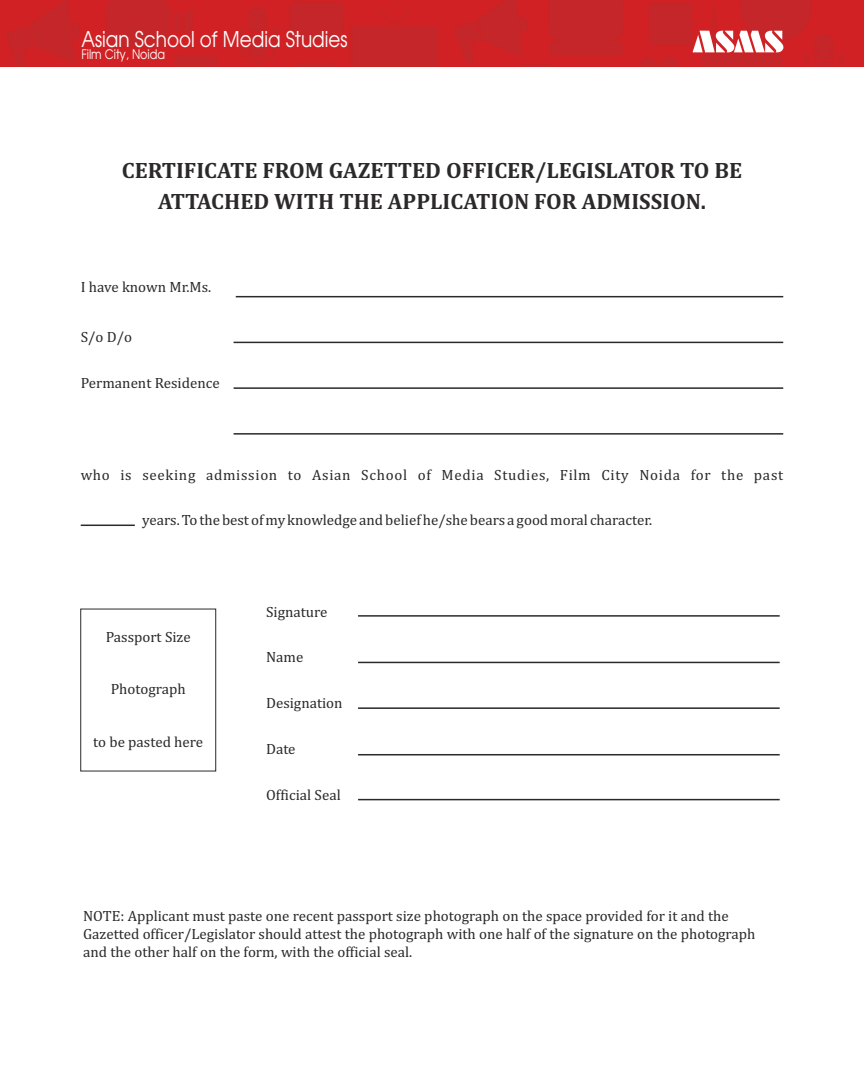
<style>
.page{position:relative;width:864px;height:1080px;background:#fff}
.page>*{position:absolute;margin:0;border:0;box-sizing:border-box;transform-origin:0 0}
.t1{font:700 22.5px/31.5px "Cambria";color:#2b2929;text-align:center}
.t2{font:100 21.75px "Avant Garde";color:#fff}
.t3{font:15px/17.5px "Cambria";color:#2b2929}
.t4{font:15px "Cambria";letter-spacing:.045em;color:#2b2929}
.t5{font:100 13.2px "Avant Garde";color:#fff}
</style>
<div class="page">
<hr style="left:236px;top:296px;width:547px;height:1px;background:#2b2929">
<hr style="left:234px;top:342px;width:549px;height:1px;background:#2b2929">
<hr style="left:234px;top:387px;width:549px;height:2px;background:#2b2929">
<hr style="left:234px;top:433px;width:549px;height:2px;background:#2b2929">
<hr style="left:81px;top:525px;width:54px;height:1px;background:#2b2929">
<hr style="left:358px;top:615px;width:422px;height:2px;background:#2b2929">
<hr style="left:358px;top:662px;width:422px;height:1px;background:#2b2929">
<hr style="left:358px;top:707px;width:422px;height:2px;background:#2b2929">
<hr style="left:358px;top:754px;width:422px;height:1px;background:#2b2929">
<hr style="left:358px;top:799px;width:422px;height:1px;background:#2b2929">
<img style="left:0;top:0;width:864px;height:66px">
<svg style="left:693px;top:31px;width:90px;height:21px"></svg>
<h2 class="t2" style="left:81px;top:30px;width:268px">Asian School of Media Studies</h2>
<p class="t5" style="left:81px;top:49px;width:85px">Film City, Noida</p>
<h1 class="t1" style="left:122px;top:156px;width:622px">CERTIFICATE FROM GAZETTED OFFICER/LEGISLATOR TO BE<br>ATTACHED WITH THE APPLICATION FOR ADMISSION.</h1>
<p class="t3" style="left:81px;top:280px;width:132px">I have known Mr.Ms.</p>
<p class="t3" style="left:81px;top:329px;width:53px">S/o D/o</p>
<p class="t3" style="left:81px;top:375px;width:140px">Permanent Residence</p>
<p class="t4" style="left:81px;top:468px;width:704px">who is seeking admission to Asian School of Media Studies, Film City Noida for the past</p>
<p class="t3" style="left:142px;top:512px;width:512px">years. To the best of my knowledge and belief he/she bears a good moral character.</p>
<p class="t3" style="left:106px;top:629px;width:87px">Passport Size</p>
<p class="t3" style="left:111px;top:682px;width:76px">Photograph</p>
<p class="t3" style="left:93px;top:734px;width:111px">to be pasted here</p>
<p class="t3" style="left:266px;top:604px;width:63px">Signature</p>
<p class="t3" style="left:266px;top:650px;width:39px">Name</p>
<p class="t3" style="left:266px;top:695px;width:78px">Designation</p>
<p class="t3" style="left:266px;top:741px;width:31px">Date</p>
<p class="t3" style="left:266px;top:787px;width:76px">Official Seal</p>
<p class="t3" style="left:83px;top:908px;width:674px">NOTE: Applicant must paste one recent passport size photograph on the space provided for it and the<br>Gazetted officer/Legislator should attest the photograph with one half of the signature on the photograph and the other half on the form, with the official seal.</p>
</div>
